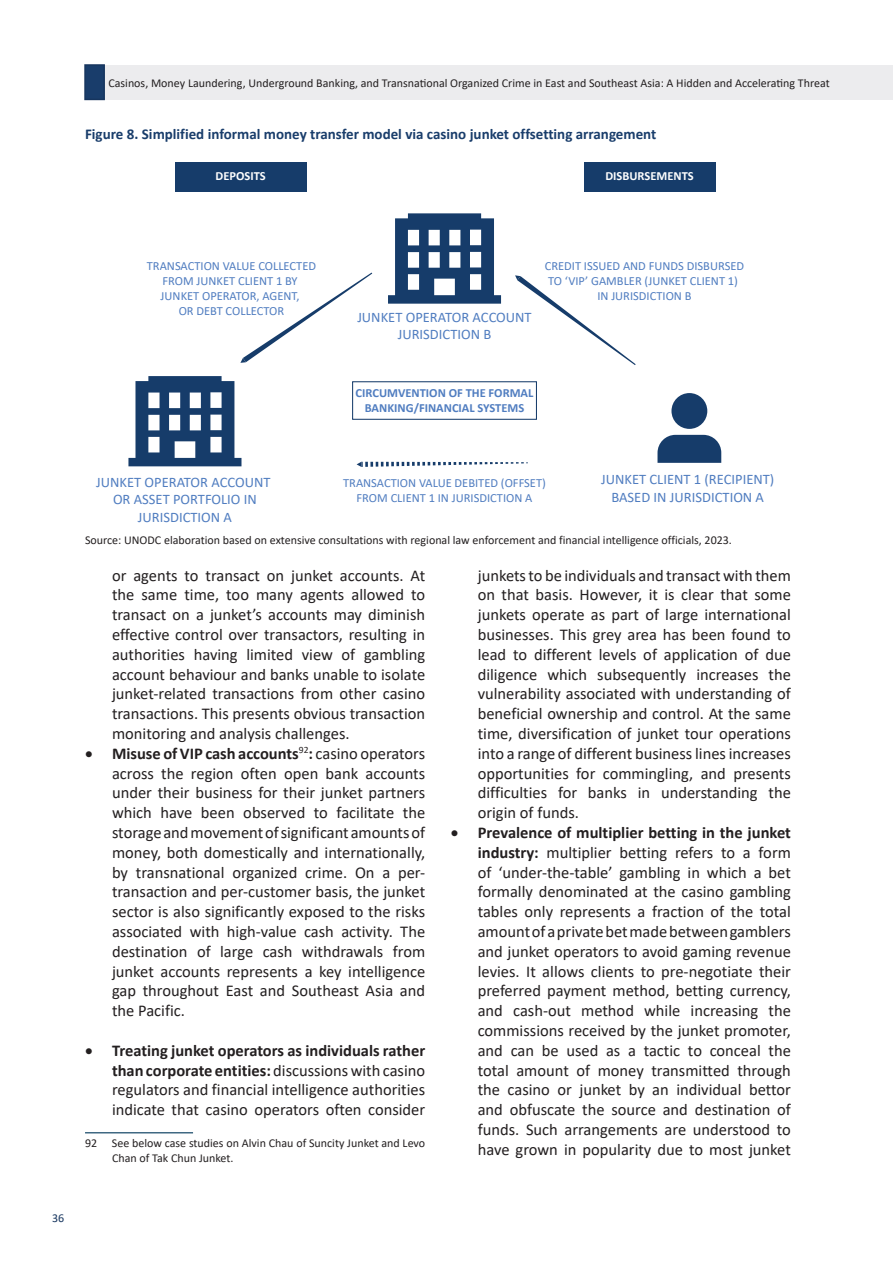
<style>
.page{position:relative;width:893px;height:1263px;background:#fff}
.page>*{position:absolute;margin:0;border:0;box-sizing:border-box;transform-origin:0 0}
.t1{font:16.5px/19.8px "Calibri";color:#231f20;text-align:justify}
.t2{font:700 15px "Calibri";color:#193d6b}
.t3{font:14.55px/17.4px "Calibri";color:#507dc0;text-align:center}
.t4{font:12.45px/15px "Calibri";color:#507dc0;text-align:center}
.t5{font:700 12.45px/15px "Calibri";color:#507dc0;text-align:center}
.t6{font:700 12.45px "Calibri";color:#fff}
.t7{font:12px/14.4px "Calibri";color:#231f20}
.t8{font:12px "Calibri";color:#16355e}
.s1{font-weight:700}
</style>
<div class="page">
<div style="left:104px;top:65px;width:789px;height:34px;background:#ececee"></div>
<div style="left:84px;top:64px;width:21px;height:36px;background:#193d6b;border:2px solid #16355e"></div>
<hr style="left:85px;top:1132px;width:108px;height:1px;background:#406983">
<svg style="left:657px;top:435px;width:64px;height:28px;background:#2a4c76"></svg>
<div style="left:671px;top:393px;width:36px;height:36px;background:#163c6a;border-radius:50%"></div>
<svg style="left:388px;top:213px;width:113px;height:91px"></svg>
<div style="left:175px;top:162px;width:131px;height:29px;background:#163c6a"></div>
<div style="left:584px;top:162px;width:131px;height:29px;background:#163c6a"></div>
<svg style="left:357px;top:462px;width:171px;height:5px"></svg>
<svg style="left:128px;top:376px;width:113px;height:90px"></svg>
<svg style="left:240px;top:273px;width:132px;height:90px"></svg>
<svg style="left:515px;top:275px;width:121px;height:90px"></svg>
<div style="left:352px;top:381px;width:185px;height:39px;border:1px solid #163c6a"></div>
<p class="t7" style="left:108px;top:75px;width:723px">Casinos, Money Laundering, Underground Banking, and Transnational Organized Crime in East and Southeast Asia: A Hidden and Accelerating Threat</p>
<p class="t2" style="left:85px;top:123px;width:573px">Figure 8. Simplified informal money transfer model via casino junket offsetting arrangement</p>
<p class="t6" style="left:215px;top:167px;width:52px">DEPOSITS</p>
<p class="t6" style="left:605px;top:167px;width:90px">DISBURSEMENTS</p>
<p class="t4" style="left:147px;top:258px;width:171px">TRANSACTION VALUE COLLECTED<br>FROM JUNKET CLIENT 1 BY<br>JUNKET OPERATOR, AGENT,<br>OR DEBT COLLECTOR</p>
<p class="t4" style="left:545px;top:258px;width:201px">CREDIT ISSUED AND FUNDS DISBURSED<br>TO ‘VIP’ GAMBLER (JUNKET CLIENT 1)<br>IN JURISDICTION B</p>
<p class="t3" style="left:357px;top:308px;width:176px">JUNKET OPERATOR ACCOUNT<br>JURISDICTION B</p>
<p class="t5" style="left:356px;top:385px;width:179px">CIRCUMVENTION OF THE FORMAL<br>BANKING/FINANCIAL SYSTEMS</p>
<p class="t8" style="left:52px;top:1210px;width:14px">36</p>
<p class="t3" style="left:601px;top:470px;width:175px">JUNKET CLIENT 1 (RECIPIENT)<br>BASED IN JURISDICTION A</p>
<p class="t3" style="left:96px;top:473px;width:176px">JUNKET OPERATOR ACCOUNT<br>OR ASSET PORTFOLIO IN<br>JURISDICTION A</p>
<p class="t7" style="left:85px;top:532px;width:648px">Source: UNODC elaboration based on extensive consultations with regional law enforcement and financial intelligence officials, 2023.</p>
<p class="t4" style="left:343px;top:475px;width:204px">TRANSACTION VALUE DEBITED (OFFSET)<br>FROM CLIENT 1 IN JURISDICTION A</p>
<p class="t1" style="left:112px;top:565px;width:315px">or agents to transact on junket accounts. At the same time, too many agents allowed to transact on a junket’s accounts may diminish effective control over transactors, resulting in authorities having limited view of gambling account behaviour and banks unable to isolate junket-related transactions from other casino transactions. This presents obvious transaction monitoring and analysis challenges.</p>
<p class="t1" style="left:112px;top:743px;width:315px;text-indent:-27px">• <span class="s1">Misuse of VIP cash accounts</span><sup>92</sup><span class="s1">:</span> casino operators across the region often open bank accounts under their business for their junket partners which have been observed to facilitate the storage and movement of significant amounts of money, both domestically and internationally, by transnational organized crime. On a per&shy;transaction and per-customer basis, the junket sector is also significantly exposed to the risks associated with high-value cash activity. The destination of large cash withdrawals from junket accounts represents a key intelligence gap throughout East and Southeast Asia and the Pacific.</p>
<p class="t1" style="left:112px;top:1040px;width:315px;text-indent:-27px">• <span class="s1">Treating junket operators as individuals rather than corporate entities:</span> discussions with casino regulators and financial intelligence authorities indicate that casino operators often consider</p>
<p class="t7" style="left:112px;top:1136px;width:315px;text-indent:-27px">92 See below case studies on Alvin Chau of Suncity Junket and Levo<br>Chan of Tak Chun Junket.</p>
<p class="t1" style="left:478px;top:565px;width:315px">junkets to be individuals and transact with them on that basis. However, it is clear that some junkets operate as part of large international businesses. This grey area has been found to lead to different levels of application of due diligence which subsequently increases the vulnerability associated with understanding of beneficial ownership and control. At the same time, diversification of junket tour operations into a range of different business lines increases opportunities for commingling, and presents difficulties for banks in understanding the origin of funds.</p>
<p class="t1" style="left:478px;top:822px;width:315px;text-indent:-27px">• <span class="s1">Prevalence of multiplier betting in the junket industry:</span> multiplier betting refers to a form of ‘under-the-table’ gambling in which a bet formally denominated at the casino gambling tables only represents a fraction of the total amount of a private bet made between gamblers and junket operators to avoid gaming revenue levies. It allows clients to pre-negotiate their preferred payment method, betting currency, and cash-out method while increasing the commissions received by the junket promoter, and can be used as a tactic to conceal the total amount of money transmitted through the casino or junket by an individual bettor and obfuscate the source and destination of funds. Such arrangements are understood to have grown in popularity due to most junket</p>
</div>
